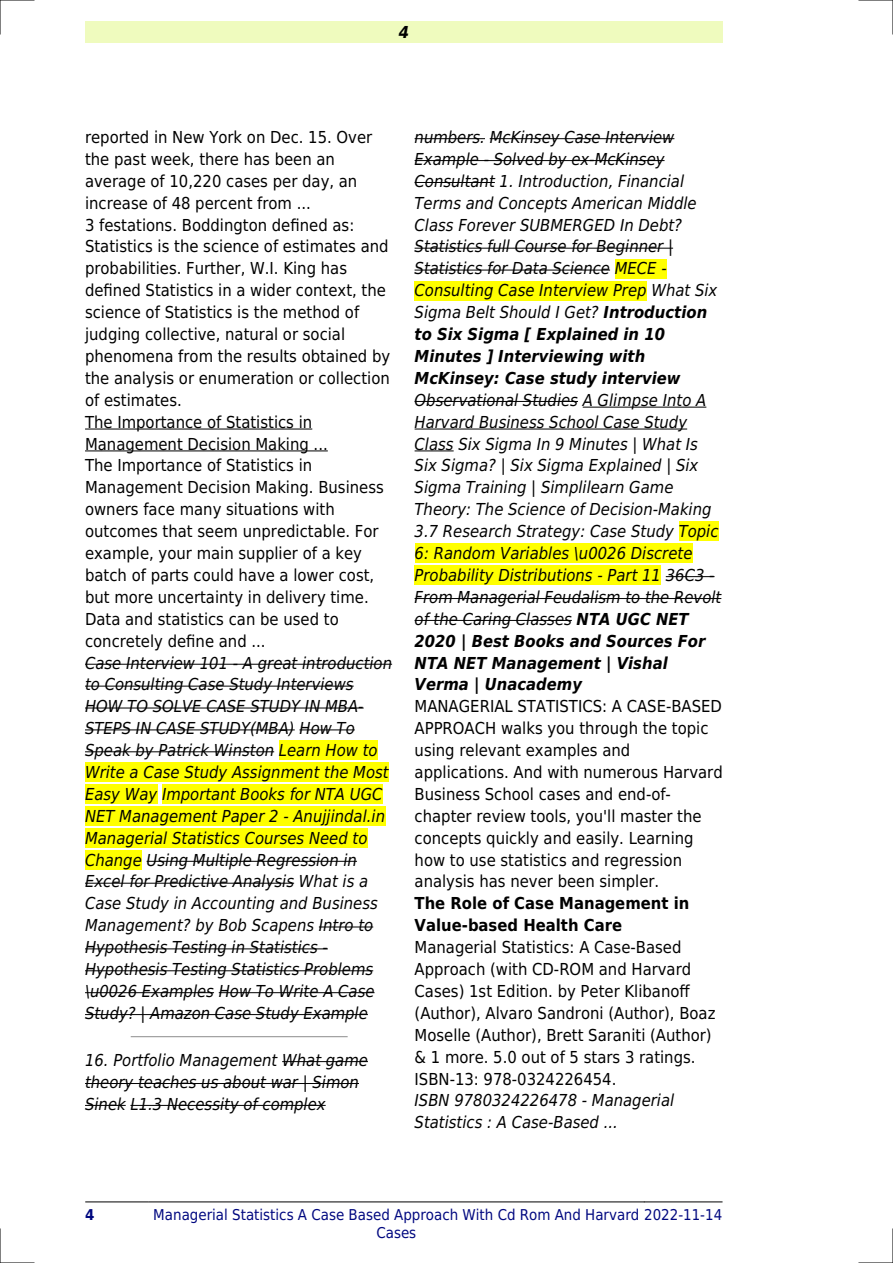
<style>
.page{position:relative;width:893px;height:1263px;background:#fff}
.page>*{position:absolute;margin:0;border:0;box-sizing:border-box;transform-origin:0 0}
.t1{font:italic 16.5px/21.9px "DejaVu Sans Condensed";color:#000}
.t2{font:16.5px/21.9px "DejaVu Sans Condensed";color:#000}
.t3{font:700 16.5px/21.9px "DejaVu Sans Condensed";color:#000}
.t4{font:italic 700 16.5px "DejaVu Sans Condensed";color:#000}
.t5{font:15px/18px "DejaVu Sans Condensed";color:#000880}
.t6{font:700 15px "DejaVu Sans Condensed";color:#000880}
.s1{font-weight:700}
</style>
<div class="page">
<div style="left:85px;top:21px;width:638px;height:22px;background:#effbbe"></div>
<hr style="left:85px;top:1202px;width:63px;height:1px;background:#000">
<hr style="left:149px;top:1202px;width:495px;height:1px;background:#000">
<hr style="left:644px;top:1202px;width:78px;height:1px;background:#000">
<hr style="left:85px;top:429px;width:227px;height:1px;background:#000">
<hr style="left:85px;top:451px;width:243px;height:1px;background:#000">
<hr style="left:85px;top:664px;width:307px;height:1px;background:#000">
<hr style="left:85px;top:686px;width:269px;height:1px;background:#000">
<hr style="left:85px;top:708px;width:279px;height:1px;background:#000">
<hr style="left:85px;top:729px;width:210px;height:1px;background:#000">
<hr style="left:299px;top:729px;width:56px;height:1px;background:#000">
<hr style="left:85px;top:751px;width:189px;height:1px;background:#000">
<div style="left:279px;top:741px;width:99px;height:19px;background:#ff0"></div>
<div style="left:85px;top:763px;width:304px;height:19px;background:#ff0"></div>
<div style="left:85px;top:784px;width:72px;height:20px;background:#ff0"></div>
<div style="left:162px;top:784px;width:221px;height:20px;background:#ff0"></div>
<div style="left:85px;top:806px;width:300px;height:20px;background:#ff0"></div>
<div style="left:85px;top:828px;width:282px;height:19px;background:#ff0"></div>
<div style="left:85px;top:850px;width:57px;height:19px;background:#ff0"></div>
<hr style="left:147px;top:861px;width:210px;height:1px;background:#000">
<hr style="left:85px;top:883px;width:209px;height:1px;background:#000">
<hr style="left:319px;top:926px;width:54px;height:1px;background:#000">
<hr style="left:85px;top:948px;width:243px;height:1px;background:#000">
<hr style="left:85px;top:970px;width:288px;height:1px;background:#000">
<hr style="left:85px;top:992px;width:129px;height:1px;background:#000">
<hr style="left:219px;top:992px;width:156px;height:1px;background:#000">
<hr style="left:85px;top:1014px;width:283px;height:1px;background:#000">
<hr style="left:131px;top:1036px;width:216px;height:1px;background:#999">
<hr style="left:282px;top:1061px;width:86px;height:1px;background:#000">
<hr style="left:85px;top:1083px;width:274px;height:1px;background:#000">
<hr style="left:85px;top:1105px;width:41px;height:1px;background:#000">
<hr style="left:130px;top:1105px;width:196px;height:1px;background:#000">
<hr style="left:415px;top:138px;width:70px;height:1px;background:#000">
<hr style="left:490px;top:138px;width:184px;height:1px;background:#000">
<hr style="left:415px;top:160px;width:250px;height:1px;background:#000">
<hr style="left:415px;top:182px;width:80px;height:1px;background:#000">
<hr style="left:415px;top:248px;width:258px;height:1px;background:#000">
<hr style="left:415px;top:270px;width:195px;height:1px;background:#000">
<div style="left:615px;top:259px;width:52px;height:19px;background:#ff0"></div>
<div style="left:415px;top:281px;width:232px;height:19px;background:#ff0"></div>
<hr style="left:415px;top:401px;width:163px;height:1px;background:#000">
<hr style="left:583px;top:407px;width:123px;height:1px;background:#000">
<hr style="left:415px;top:429px;width:272px;height:1px;background:#000">
<hr style="left:415px;top:451px;width:39px;height:1px;background:#000">
<div style="left:679px;top:522px;width:39px;height:19px;background:#ff0"></div>
<div style="left:415px;top:544px;width:277px;height:19px;background:#ff0"></div>
<div style="left:415px;top:566px;width:246px;height:19px;background:#ff0"></div>
<hr style="left:666px;top:576px;width:49px;height:1px;background:#000">
<hr style="left:415px;top:598px;width:306px;height:1px;background:#000">
<hr style="left:415px;top:620px;width:157px;height:1px;background:#000">
<hr style="left:0;top:0;width:34px;height:1px;background:#000">
<hr style="left:859px;top:0;width:34px;height:1px;background:#000">
<hr style="left:0;top:1262px;width:34px;height:1px;background:#000">
<hr style="left:859px;top:1262px;width:34px;height:1px;background:#000">
<hr style="left:0;top:0;width:1px;height:34px;background:#000">
<hr style="left:0;top:1229px;width:1px;height:34px;background:#000">
<hr style="left:892px;top:0;width:1px;height:34px;background:#000">
<hr style="left:892px;top:1229px;width:1px;height:34px;background:#000">
<p class="t4" style="left:399px;top:23px;width:12px">4</p>
<p class="t2" style="left:85px;top:126px;width:307px">reported in New York on Dec. 15. Over the past week, there has been an average of 10,220 cases per day, an increase of 48 percent from ...<br>3 festations. Boddington defined as:<br>Statistics is the science of estimates and probabilities. Further, W.I. King has defined Statistics in a wider context, the science of Statistics is the method of judging collective, natural or social phenomena from the results obtained by the analysis or enumeration or collection of estimates.<br>The Importance of Statistics in Management Decision Making ...<br>The Importance of Statistics in Management Decision Making. Business owners face many situations with outcomes that seem unpredictable. For example, your main supplier of a key batch of parts could have a lower cost, but more uncertainty in delivery time.<br>Data and statistics can be used to concretely define and ...</p>
<p class="t1" style="left:85px;top:652px;width:309px">Case Interview 101 - A great introduction to Consulting Case Study Interviews HOW TO SOLVE CASE STUDY IN MBA-STEPS IN CASE STUDY(MBA) How To Speak by Patrick Winston Learn How to Write a Case Study Assignment the Most Easy Way Important Books for NTA UGC NET Management Paper 2 - Anujjindal.in Managerial Statistics Courses Need to Change Using Multiple Regression in Excel for Predictive Analysis What is a Case Study in Accounting and Business Management? by Bob Scapens Intro to Hypothesis Testing in Statistics - Hypothesis Testing Statistics Problems \u0026 Examples How To Write A Case Study? | Amazon Case Study Example</p>
<p class="t1" style="left:85px;top:1049px;width:284px">16. Portfolio Management What game theory teaches us about war | Simon<br>Sinek L1.3 Necessity of complex</p>
<p class="t1" style="left:415px;top:126px;width:304px">numbers. McKinsey Case Interview Example - Solved by ex-McKinsey Consultant 1. Introduction, Financial Terms and Concepts American Middle Class Forever SUBMERGED In Debt?<br>Statistics full Course for Beginner | Statistics for Data Science MECE - Consulting Case Interview Prep What Six Sigma Belt Should I Get? <span class="s1">Introduction to Six Sigma [ Explained in 10<br>Minutes ] Interviewing with McKinsey: Case study interview</span></p>
<p class="t1" style="left:415px;top:389px;width:308px">Observational Studies A Glimpse Into A Harvard Business School Case Study Class Six Sigma In 9 Minutes | What Is Six Sigma? | Six Sigma Explained | Six Sigma Training | Simplilearn Game Theory: The Science of Decision-Making 3.7 Research Strategy: Case Study Topic 6: Random Variables \u0026 Discrete Probability Distributions - Part 11 36C3 - From Managerial Feudalism to the Revolt of the Caring Classes <span class="s1">NTA UGC NET 2020 | Best Books and Sources For NTA NET Management | Vishal Verma | Unacademy</span></p>
<p class="t2" style="left:415px;top:696px;width:310px">MANAGERIAL STATISTICS: A CASE-BASED APPROACH walks you through the topic using relevant examples and applications. And with numerous Harvard Business School cases and end-of&shy;chapter review tools, you'll master the concepts quickly and easily. Learning how to use statistics and regression analysis has never been simpler.</p>
<p class="t3" style="left:415px;top:893px;width:276px">The Role of Case Management in<br>Value-based Health Care</p>
<p class="t2" style="left:415px;top:936px;width:302px">Managerial Statistics: A Case-Based Approach (with CD-ROM and Harvard Cases) 1st Edition. by Peter Klibanoff (Author), Alvaro Sandroni (Author), Boaz Moselle (Author), Brett Saraniti (Author) &amp; 1 more. 5.0 out of 5 stars 3 ratings.<br>ISBN-13: 978-0324226454.</p>
<p class="t1" style="left:415px;top:1090px;width:261px">ISBN 9780324226478 - Managerial<br>Statistics : A Case-Based ...</p>
<p class="t6" style="left:85px;top:1206px;width:11px">4</p>
<p class="t5" style="left:376px;top:1206px;width:347px;text-indent:-223px">Managerial Statistics A Case Based Approach With Cd Rom And Harvard 2022-11-14<br>Cases</p>
</div>
